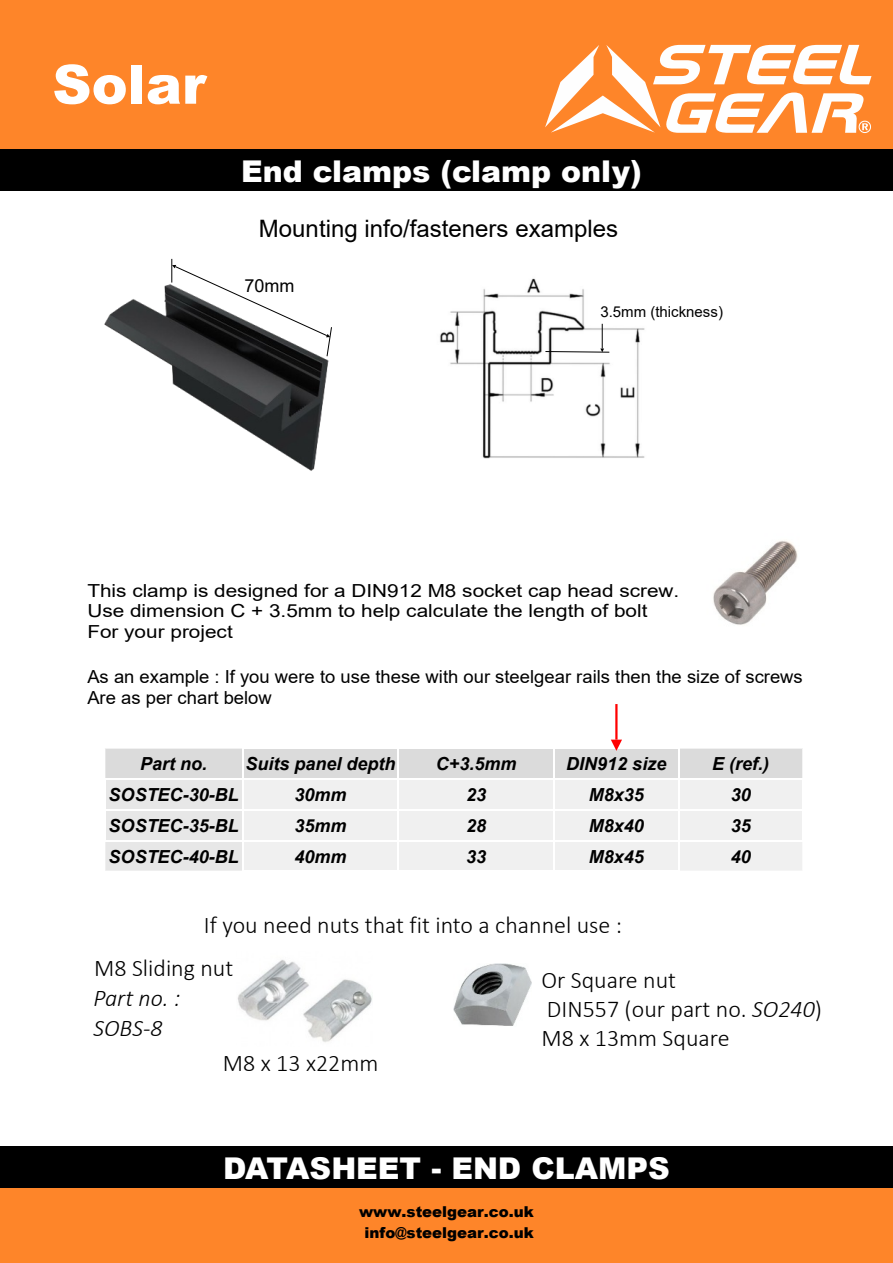
<style>
.page{position:relative;width:893px;height:1263px;background:#fff}
.page>*{position:absolute;margin:0;border:0;box-sizing:border-box;transform-origin:0 0}
.t1{font:900 54.15px "Arial";color:#fff}
.t2{font:900 30px "Arial";color:#fff}
.t3{font:300 24px/29.2px "Calibri";color:#000}
.t4{font:24px "Arial";color:#000}
.t5{font:italic 300 24px/29.2px "Calibri";color:#000}
.t6{font:italic 700 18px "Arial";color:#000}
.t7{font:18px/20.7px "Arial";color:#000;scale:1.15 1}
.t8{font:18px/20.7px "Arial";color:#000}
.t9{font:900 15px/21.1px "Arial";color:#000;text-align:center}
.t10{font:15px "Arial";color:#000}
.s1{font-style:italic}
</style>
<div class="page">
<img style="left:440px;top:278px;width:205px;height:181px">
<div style="left:243px;top:748px;width:155px;height:31px;background:#dbdbdb"></div>
<div style="left:398px;top:748px;width:156px;height:31px;background:#dbdbdb"></div>
<div style="left:554px;top:748px;width:124px;height:31px;background:#dbdbdb"></div>
<div style="left:105px;top:779px;width:138px;height:31px;background:#e7e7e7"></div>
<div style="left:243px;top:779px;width:155px;height:31px;background:#f0f0f0"></div>
<div style="left:398px;top:779px;width:156px;height:31px;background:#f0f0f0"></div>
<div style="left:554px;top:779px;width:124px;height:31px;background:#f0f0f0"></div>
<div style="left:678px;top:779px;width:125px;height:31px;background:#f0f0f0"></div>
<div style="left:105px;top:810px;width:138px;height:30px;background:#e7e7e7"></div>
<div style="left:243px;top:810px;width:155px;height:30px;background:#f0f0f0"></div>
<div style="left:398px;top:810px;width:156px;height:30px;background:#f0f0f0"></div>
<div style="left:554px;top:810px;width:124px;height:30px;background:#f0f0f0"></div>
<div style="left:678px;top:810px;width:125px;height:30px;background:#f0f0f0"></div>
<div style="left:243px;top:840px;width:155px;height:31px;background:#f0f0f0"></div>
<div style="left:398px;top:840px;width:156px;height:31px;background:#f0f0f0"></div>
<div style="left:554px;top:840px;width:124px;height:31px;background:#f0f0f0"></div>
<hr style="left:242px;top:747px;width:157px;height:2px;background:#fff">
<hr style="left:398px;top:747px;width:157px;height:2px;background:#fff">
<hr style="left:553px;top:747px;width:126px;height:2px;background:#fff">
<hr style="left:242px;top:778px;width:157px;height:1px;background:#fff">
<hr style="left:398px;top:778px;width:157px;height:1px;background:#fff">
<hr style="left:553px;top:778px;width:126px;height:1px;background:#fff">
<hr style="left:104px;top:809px;width:140px;height:1px;background:#fff">
<hr style="left:242px;top:809px;width:157px;height:1px;background:#fff">
<hr style="left:398px;top:809px;width:157px;height:1px;background:#fff">
<hr style="left:553px;top:809px;width:126px;height:1px;background:#fff">
<hr style="left:678px;top:809px;width:126px;height:1px;background:#fff">
<hr style="left:242px;top:840px;width:157px;height:1px;background:#fff">
<hr style="left:398px;top:840px;width:157px;height:1px;background:#fff">
<hr style="left:553px;top:840px;width:126px;height:1px;background:#fff">
<div style="left:105px;top:748px;width:137px;height:30px;background:#dbdbdb"></div>
<div style="left:105px;top:842px;width:137px;height:29px;background:#e7e7e7"></div>
<hr style="left:242px;top:747px;width:2px;height:32px;background:#fff">
<hr style="left:242px;top:778px;width:2px;height:32px;background:#fff">
<hr style="left:242px;top:809px;width:2px;height:32px;background:#fff">
<hr style="left:242px;top:840px;width:2px;height:32px;background:#fff">
<hr style="left:398px;top:747px;width:1px;height:32px;background:#fff">
<hr style="left:398px;top:778px;width:1px;height:32px;background:#fff">
<hr style="left:398px;top:809px;width:1px;height:32px;background:#fff">
<hr style="left:398px;top:840px;width:1px;height:32px;background:#fff">
<hr style="left:553px;top:747px;width:2px;height:32px;background:#fff">
<hr style="left:553px;top:778px;width:2px;height:32px;background:#fff">
<hr style="left:553px;top:809px;width:2px;height:32px;background:#fff">
<hr style="left:553px;top:840px;width:2px;height:32px;background:#fff">
<hr style="left:678px;top:778px;width:1px;height:32px;background:#fff">
<hr style="left:678px;top:809px;width:1px;height:32px;background:#fff">
<div style="left:680px;top:748px;width:123px;height:30px;background:#dbdbdb"></div>
<hr style="left:802px;top:778px;width:2px;height:32px;background:#fff">
<hr style="left:802px;top:809px;width:2px;height:32px;background:#fff">
<div style="left:680px;top:842px;width:122px;height:28px;background:#f0f0f0"></div>
<svg style="left:545px;top:324px;width:65px;height:29px"></svg>
<img style="left:713px;top:540px;width:85px;height:85px">
<hr style="left:615px;top:704px;width:2px;height:36px;background:#f00">
<svg style="left:611px;top:740px;width:11px;height:11px"></svg>
<img style="left:237px;top:960px;width:135px;height:82px">
<img style="left:453px;top:963px;width:79px;height:63px">
<div style="left:0;top:149px;width:893px;height:42px;background:#000"></div>
<div style="left:0;top:0;width:893px;height:149px;background:#fe8529"></div>
<svg style="left:545px;top:45px;width:326px;height:88px"></svg>
<div style="left:0;top:1146px;width:893px;height:43px;background:#000"></div>
<div style="left:0;top:1189px;width:893px;height:74px;background:#fe8529"></div>
<img style="left:104px;top:284px;width:225px;height:187px">
<svg style="left:171px;top:259px;width:161px;height:98px"></svg>
<h1 class="t1" style="left:52px;top:65px;width:155px">Solar</h1>
<h2 class="t2" style="left:241px;top:160px;width:402px">End clamps (clamp only)</h2>
<h3 class="t4" style="left:259px;top:219px;width:361px">Mounting info/fasteners examples</h3>
<p class="t8" style="left:244px;top:277px;width:52px">70mm</p>
<p class="t10" style="left:600px;top:306px;width:124px">3.5mm (thickness)</p>
<p class="t7" style="left:87px;top:581px;width:516px">This clamp is designed for a DIN912 M8 socket cap head screw.<br>Use dimension C + 3.5mm to help calculate the length of bolt<br>For your project</p>
<p class="t8" style="left:87px;top:668px;width:717px">As an example : If you were to use these with our steelgear rails then the size of screws<br>Are as per chart below</p>
<p class="t6" style="left:140px;top:757px;width:69px">Part no.</p>
<p class="t6" style="left:246px;top:757px;width:152px">Suits panel depth</p>
<p class="t6" style="left:436px;top:757px;width:82px">C+3.5mm</p>
<p class="t6" style="left:566px;top:757px;width:102px">DIN912 size</p>
<p class="t6" style="left:712px;top:757px;width:59px">E (ref.)</p>
<p class="t6" style="left:109px;top:788px;width:132px">SOSTEC-30-BL</p>
<p class="t6" style="left:295px;top:788px;width:54px">30mm</p>
<p class="t6" style="left:466px;top:788px;width:22px">23</p>
<p class="t6" style="left:589px;top:788px;width:57px">M8x35</p>
<p class="t6" style="left:731px;top:788px;width:22px">30</p>
<p class="t6" style="left:109px;top:819px;width:132px">SOSTEC-35-BL</p>
<p class="t6" style="left:295px;top:819px;width:54px">35mm</p>
<p class="t6" style="left:466px;top:819px;width:22px">28</p>
<p class="t6" style="left:589px;top:819px;width:57px">M8x40</p>
<p class="t6" style="left:731px;top:819px;width:22px">35</p>
<p class="t6" style="left:109px;top:850px;width:132px">SOSTEC-40-BL</p>
<p class="t6" style="left:295px;top:850px;width:54px">40mm</p>
<p class="t6" style="left:466px;top:850px;width:22px">33</p>
<p class="t6" style="left:589px;top:850px;width:57px">M8x45</p>
<p class="t6" style="left:731px;top:850px;width:22px">40</p>
<h3 class="t3" style="left:204px;top:912px;width:420px">If you need nuts that fit into a channel use :</h3>
<h3 class="t3" style="left:94px;top:955px;width:141px">M8 Sliding nut</h3>
<h3 class="t5" style="left:93px;top:986px;width:89px">Part no. :<br>SOBS-8</h3>
<h3 class="t3" style="left:223px;top:1050px;width:157px">M8 x 13 x22mm</h3>
<h3 class="t3" style="left:541px;top:967px;width:282px">Or Square nut<br>DIN557 (our part no. <span class="s1">SO240</span>)<br>M8 x 13mm Square</h3>
<h2 class="t2" style="left:223px;top:1158px;width:448px">DATASHEET - END CLAMPS</h2>
<p class="t9" style="left:359px;top:1203px;width:176px">www.steelgear.co.uk info@steelgear.co.uk</p>
</div>
